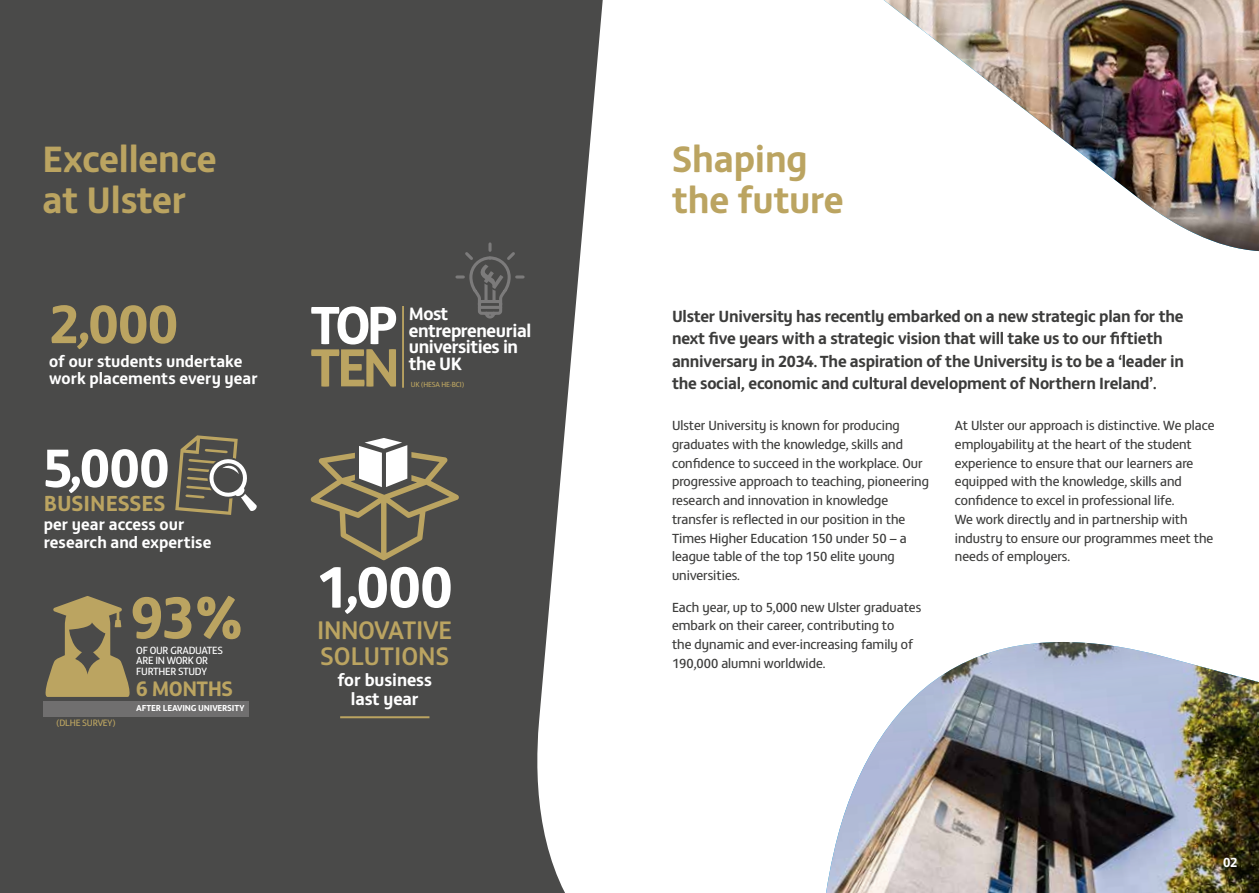
<style>
.page{position:relative;width:1259px;height:893px;background:#fff}
.page>*{position:absolute;margin:0;border:0;box-sizing:border-box;transform-origin:0 0}
.t1{font:700 60.45px "FS Matthew";color:#bba461}
.t2{font:700 59.25px "FS Matthew";color:#fff}
.t3{font:700 55.2px "FS Matthew";color:#bba461}
.t4{font:700 55.2px "FS Matthew";color:#fff}
.t5{font:700 54.75px "FS Matthew";color:#fff}
.t6{font:700 54.75px "FS Matthew";color:#bba461}
.t7{font:700 37.5px/40.5px "FS Matthew";letter-spacing:-.005em;color:#bba461}
.t8{font:500 25.95px/25.5px "FS Matthew";letter-spacing:-.015em;color:#bba461}
.t9{font:700 22.2px "FS Matthew";color:#bba461}
.t10{font:700 21.45px "FS Matthew";letter-spacing:-.025em;color:#bba461}
.t11{font:700 18.3px/16.6px "FS Matthew";letter-spacing:-.025em;color:#fff}
.t12{font:700 17.55px/18.3px "FS Matthew";letter-spacing:-.005em;color:#fff;text-align:center}
.t13{font:700 16.5px/22.5px "FS Matthew";letter-spacing:-.015em;color:#3c3c3b}
.t14{font:700 16.35px/17.7px "FS Matthew";color:#fff}
.t15{font:13.5px/18.8px "FS Matthew";color:#3c3c3b}
.t16{font:700 13.5px "FS Matthew";color:#fff}
.t17{font:10.65px/10.6px "FS Matthew";letter-spacing:-.025em;color:#fff}
.t18{font:9.45px "FS Matthew";letter-spacing:-.02em;color:#bba461}
.t19{font:700 8.85px "FS Matthew";letter-spacing:-.02em;color:#fff}
.t20{font:7.5px "FS Matthew";letter-spacing:-.02em;color:#bba461}
</style>
<div class="page">
<div style="left:0;top:0;width:730px;height:893px;background:#4a4a49"></div>
<svg style="left:537px;top:0;width:193px;height:893px;background:#e4e4e4"></svg>
<hr style="left:402px;top:306px;width:2px;height:82px;background:#bba461">
<svg style="left:455px;top:242px;width:70px;height:77px"></svg>
<svg style="left:45px;top:596px;width:85px;height:101px"></svg>
<div style="left:43px;top:701px;width:206px;height:15px;background:#706f6f"></div>
<svg style="left:175px;top:435px;width:82px;height:80px"></svg>
<svg style="left:311px;top:438px;width:148px;height:122px"></svg>
<hr style="left:340px;top:716px;width:89px;height:2px;background:#bba461">
<img style="left:826px;top:642px;width:433px;height:251px">
<img style="left:883px;top:0;width:376px;height:251px">
<h3 class="t7" style="left:43px;top:136px;width:175px">Excellence at Ulster</h3>
<h3 class="t3" style="left:49px;top:280px;width:131px">2,000</h3>
<p class="t14" style="left:49px;top:351px;width:210px">of our students undertake work placements every year</p>
<h3 class="t4" style="left:43px;top:424px;width:128px">5,000</h3>
<p class="t14" style="left:44px;top:514px;width:169px">per year access our research and expertise</p>
<h3 class="t9" style="left:44px;top:486px;width:123px">BUSINESSES</h3>
<h1 class="t1" style="left:130px;top:569px;width:115px">93%</h1>
<p class="t18" style="left:56px;top:716px;width:61px">(DLHE SURVEY)</p>
<p class="t17" style="left:136px;top:644px;width:88px">OF OUR GRADUATES<br>ARE IN WORK OR<br>FURTHER STUDY</p>
<p class="t19" style="left:136px;top:701px;width:110px">AFTER LEAVING UNIVERSITY</p>
<h3 class="t10" style="left:136px;top:671px;width:98px">6 MONTHS</h3>
<h3 class="t5" style="left:310px;top:281px;width:89px">TOP</h3>
<h3 class="t6" style="left:310px;top:324px;width:91px">TEN</h3>
<h3 class="t11" style="left:409px;top:304px;width:124px">Most entrepreneurial universities in the UK</h3>
<p class="t20" style="left:411px;top:379px;width:55px">UK (HESA HE-BCI)</p>
<h2 class="t2" style="left:317px;top:539px;width:137px">1,000</h2>
<h3 class="t8" style="left:317px;top:615px;width:136px">INNOVATIVE<br>SOLUTIONS</h3>
<p class="t12" style="left:338px;top:670px;width:96px">for business last year</p>
<h3 class="t7" style="left:672px;top:136px;width:173px">Shaping the future</h3>
<p class="t13" style="left:672px;top:303px;width:513px">Ulster University has recently embarked on a new strategic plan for the next five years with a strategic vision that will take us to our fiftieth anniversary in 2034. The aspiration of the University is to be a ‘leader in the social, economic and cultural development of Northern Ireland’.</p>
<p class="t15" style="left:672px;top:415px;width:258px">Ulster University is known for producing graduates with the knowledge, skills and confidence to succeed in the workplace. Our progressive approach to teaching, pioneering research and innovation in knowledge transfer is reflected in our position in the Times Higher Education 150 under 50 – a league table of the top 150 elite young universities.</p>
<p class="t15" style="left:672px;top:597px;width:251px">Each year, up to 5,000 new Ulster graduates embark on their career, contributing to<br>the dynamic and ever-increasing family of 190,000 alumni worldwide.</p>
<p class="t15" style="left:955px;top:415px;width:261px">At Ulster our approach is distinctive. We place employability at the heart of the student experience to ensure that our learners are equipped with the knowledge, skills and confidence to excel in professional life.<br>We work directly and in partnership with industry to ensure our programmes meet the needs of employers.</p>
<p class="t16" style="left:1223px;top:851px;width:16px">02</p>
</div>
